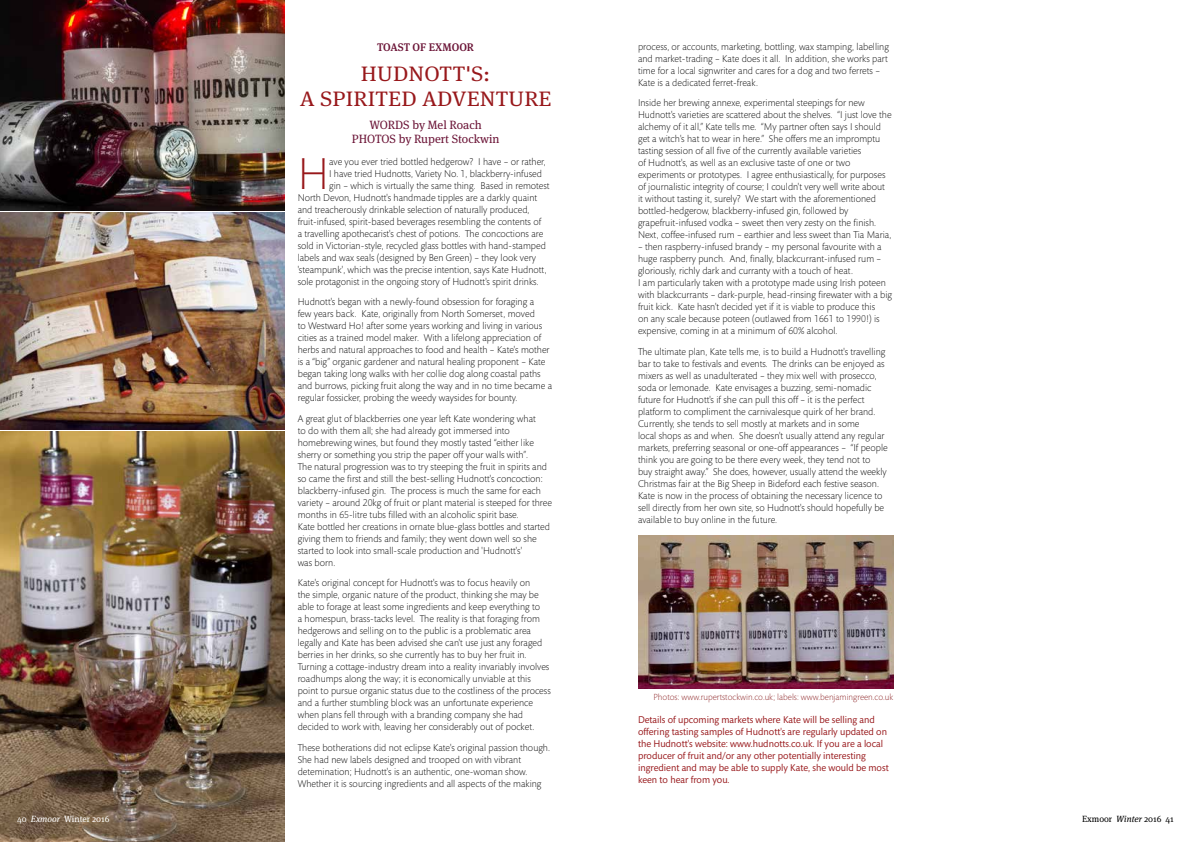
<style>
.page{position:relative;width:1191px;height:842px;background:#fff}
.page>*{position:absolute;margin:0;border:0;box-sizing:border-box;transform-origin:0 0}
.t1{font:300 45.5px "Mundo Sans Std";color:#98181b}
.t2{font:20.9px/25.3px "Meta Serif Pro";letter-spacing:.01em;color:#98181b;text-align:center;scale:1.09 1}
.t3{font:12px "Meta Serif Pro";color:#6a1235}
.t4{font:500 11px "Meta Serif Pro";color:#6a1235}
.t5{font:300 10px/12px "Mundo Sans Std";color:#000}
.t6{font:10px/12px "Mundo Sans Std";color:#98181b}
.t7{font:300 9px "Mundo Sans Std";color:#891d1f}
.t8{font:9px "Meta Serif Pro";color:#fff}
.t9{font:9px "Meta Serif Pro";color:#000}
.s1{font-style:italic}
</style>
<div class="page">
<img style="left:0;top:431px;width:284px;height:411px">
<img style="left:0;top:0;width:284px;height:211px">
<img style="left:0;top:213px;width:284px;height:216px">
<img style="left:638px;top:536px;width:255px;height:152px">
<p class="t4" style="left:377px;top:39px;width:98px">TOAST OF EXMOOR</p>
<h2 class="t2" style="left:300px;top:60px;width:231px">Hudnott's:<br>A Spirited Adventure</h2>
<p class="t3" style="left:369px;top:116px;width:19px">WORDS</p>
<p class="t3" style="left:412px;top:116px;width:71px">by Mel Roach</p>
<p class="t3" style="left:352px;top:130px;width:24px">PHOTOS</p>
<p class="t3" style="left:399px;top:130px;width:102px">by Rupert Stockwin</p>
<h1 class="t1" style="left:298px;top:149px;width:33px">H</h1>
<p class="t5" style="left:329px;top:156px;width:218px">ave you ever tried bottled hedgerow? I have – or rather,</p>
<p class="t5" style="left:329px;top:168px;width:214px">I have tried Hudnotts, Variety No. 1, blackberry-infused</p>
<p class="t5" style="left:329px;top:180px;width:222px">gin – which is virtually the same thing. Based in remotest</p>
<p class="t5" style="left:298px;top:192px;width:241px">North Devon, Hudnott's handmade tipples are a darkly quaint</p>
<p class="t5" style="left:298px;top:204px;width:233px">and treacherously drinkable selection of naturally produced,</p>
<p class="t5" style="left:298px;top:216px;width:245px">fruit-infused, spirit-based beverages resembling the contents of</p>
<p class="t5" style="left:298px;top:228px;width:247px">a travelling apothecarist's chest of potions. The concoctions are</p>
<p class="t5" style="left:298px;top:240px;width:250px">sold in Victorian-style, recycled glass bottles with hand-stamped</p>
<p class="t5" style="left:298px;top:252px;width:240px">labels and wax seals (designed by Ben Green) – they look very</p>
<p class="t5" style="left:298px;top:264px;width:250px">'steampunk', which was the precise intention, says Kate Hudnott,</p>
<p class="t5" style="left:298px;top:276px;width:242px">sole protagonist in the ongoing story of Hudnott's spirit drinks.</p>
<p class="t5" style="left:298px;top:296px;width:256px">Hudnott's began with a newly-found obsession for foraging a<br>few years back. Kate, originally from North Somerset, moved<br>to Westward Ho! after some years working and living in various cities as a trained model maker. With a lifelong appreciation of herbs and natural approaches to food and health – Kate's mother is a “big” organic gardener and natural healing proponent – Kate began taking long walks with her collie dog along coastal paths and burrows, picking fruit along the way and in no time became a regular fossicker, probing the weedy waysides for bounty.</p>
<p class="t5" style="left:298px;top:413px;width:256px">A great glut of blackberries one year left Kate wondering what<br>to do with them all; she had already got immersed into homebrewing wines, but found they mostly tasted “either like sherry or something you strip the paper off your walls with”.<br>The natural progression was to try steeping the fruit in spirits and so came the first and still the best-selling Hudnott's concoction: blackberry-infused gin. The process is much the same for each variety – around 20kg of fruit or plant material is steeped for three months in 65-litre tubs filled with an alcoholic spirit base.<br>Kate bottled her creations in ornate blue-glass bottles and started giving them to friends and family; they went down well so she started to look into small-scale production and 'Hudnott's'<br>was born.</p>
<p class="t5" style="left:298px;top:577px;width:255px">Kate's original concept for Hudnott's was to focus heavily on<br>the simple, organic nature of the product, thinking she may be able to forage at least some ingredients and keep everything to<br>a homespun, brass-tacks level. The reality is that foraging from hedgerows and selling on to the public is a problematic area legally and Kate has been advised she can't use just any foraged berries in her drinks, so she currently has to buy her fruit in.<br>Turning a cottage-industry dream into a reality invariably involves roadhumps along the way; it is economically unviable at this point to pursue organic status due to the costliness of the process and a further stumbling block was an unfortunate experience when plans fell through with a branding company she had decided to work with, leaving her considerably out of pocket.</p>
<p class="t5" style="left:298px;top:742px;width:254px">These botherations did not eclipse Kate's original passion though.<br>She had new labels designed and trooped on with vibrant detemination; Hudnott's is an authentic, one-woman show.<br>Whether it is sourcing ingredients and all aspects of the making</p>
<p class="t5" style="left:638px;top:41px;width:252px">process, or accounts, marketing, bottling, wax stamping, labelling and market-trading – Kate does it all. In addition, she works part time for a local signwriter and cares for a dog and two ferrets – Kate is a dedicated ferret-freak.</p>
<p class="t5" style="left:638px;top:97px;width:255px">Inside her brewing annexe, experimental steepings for new Hudnott's varieties are scattered about the shelves. “I just love the alchemy of it all,” Kate tells me. “My partner often says I should get a witch's hat to wear in here.” She offers me an impromptu tasting session of all five of the currently available varieties<br>of Hudnott's, as well as an exclusive taste of one or two experiments or prototypes. I agree enthusiastically, for purposes of journalistic integrity of course; I couldn't very well write about it without tasting it, surely? We start with the aforementioned bottled-hedgerow, blackberry-infused gin, followed by grapefruit-infused vodka – sweet then very zesty on the finish.<br>Next, coffee-infused rum – earthier and less sweet than Tia Maria,</p>
<p class="t5" style="left:638px;top:241px;width:256px">– then raspberry-infused brandy – my personal favourite with a huge raspberry punch. And, finally, blackcurrant-infused rum – gloriously, richly dark and curranty with a touch of heat.<br>I am particularly taken with a prototype made using Irish poteen with blackcurrants – dark-purple, head-rinsing firewater with a big fruit kick. Kate hasn't decided yet if it is viable to produce this<br>on any scale because poteen (outlawed from 1661 to 1990!) is expensive, coming in at a minimum of 60% alcohol.</p>
<p class="t5" style="left:638px;top:346px;width:251px">The ultimate plan, Kate tells me, is to build a Hudnott's travelling bar to take to festivals and events. The drinks can be enjoyed as mixers as well as unadulterated – they mix well with prosecco, soda or lemonade. Kate envisages a buzzing, semi-nomadic future for Hudnott's if she can pull this off – it is the perfect platform to compliment the carnivalesque quirk of her brand.<br>Currently, she tends to sell mostly at markets and in some<br>local shops as and when. She doesn't usually attend any regular markets, preferring seasonal or one-off appearances – “If people think you are going to be there every week, they tend not to<br>buy straight away.” She does, however, usually attend the weekly Christmas fair at the Big Sheep in Bideford each festive season.<br>Kate is now in the process of obtaining the necessary licence to sell directly from her own site, so Hudnott's should hopefully be available to buy online in the future.</p>
<p class="t7" style="left:653px;top:693px;width:241px">Photos: www.rupertstockwin.co.uk; labels: www.benjamingreen.co.uk</p>
<p class="t6" style="left:638px;top:714px;width:252px">Details of upcoming markets where Kate will be selling and offering tasting samples of Hudnott's are regularly updated on the Hudnott's website: www.hudnotts.co.uk. If you are a local producer of fruit and/or any other potentially interesting ingredient and may be able to supply Kate, she would be most keen to hear from you.</p>
<p class="t8" style="left:17px;top:813px;width:94px">40 <span class="s1">Exmoor</span> Winter 2016</p>
<p class="t9" style="left:1082px;top:812px;width:93px">Exmoor <span class="s1">Winter</span> 2016 41</p>
</div>
